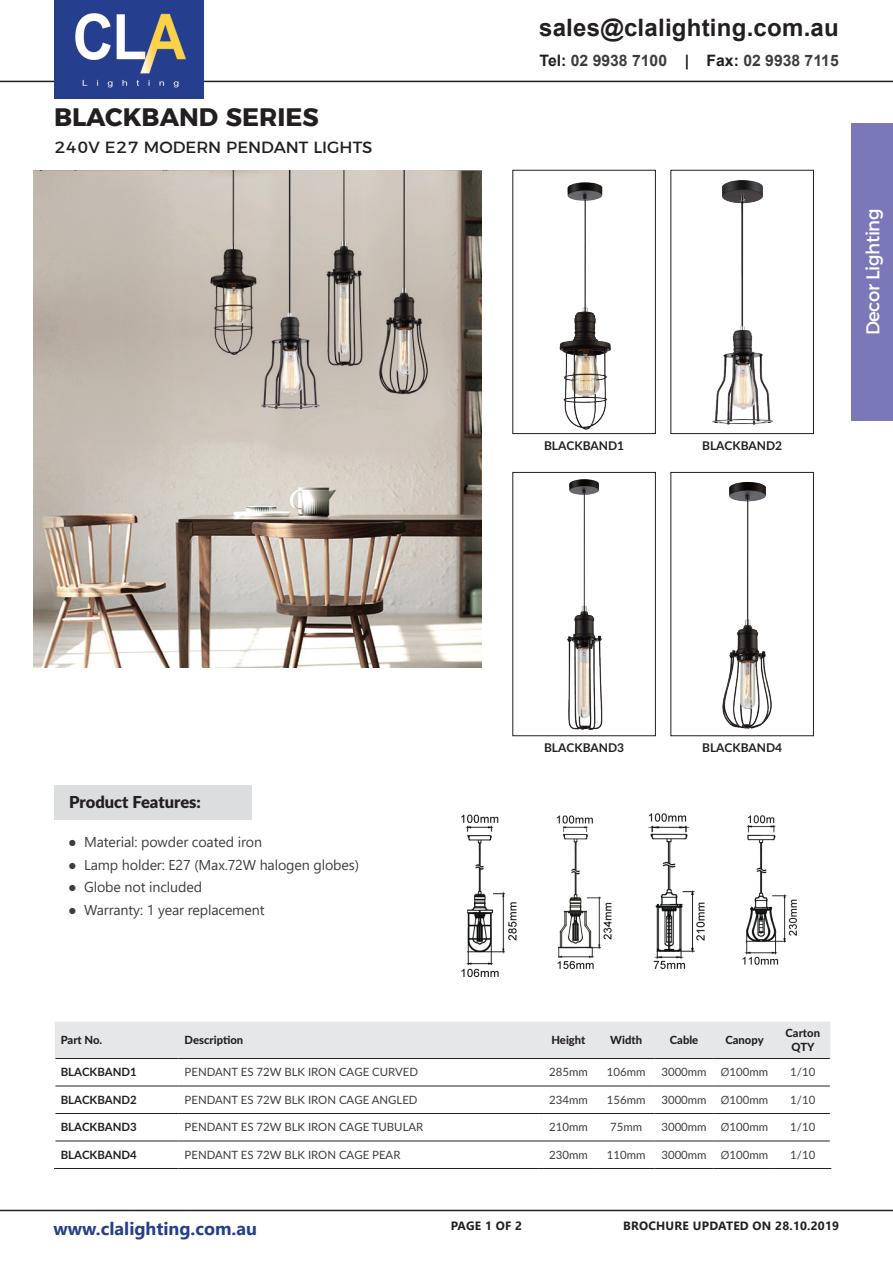
<style>
.page{position:relative;width:893px;height:1263px;background:#fff}
.page>*{position:absolute;margin:0;border:0;box-sizing:border-box;transform-origin:0 0}
.t1{font:700 25.2px "Argentum Sans";color:#231f20}
.t2{font:700 24px "Arial";letter-spacing:.01em;color:#231f20}
.t3{font:18.9px "Argentum Sans";letter-spacing:-.025em;color:#fff;scale:.95 1}
.t4{font:700 18px "Segoe UI";color:#253f8e}
.t5{font:16.5px "Argentum Sans";color:#231f20}
.t6{font:900 16.5px "Lato";color:#231f20}
.t7{font:700 15.75px "Arial";color:#3e3e3f}
.t8{font:14.25px "Segoe UI";letter-spacing:-.01em;color:#3e3e3f}
.t9{font:700 12px "Lato";color:#231f20}
.t10{font:700 12px "Segoe UI";letter-spacing:.02em;color:#231f20}
.t11{font:11.4px "Lato";color:#3e3e3f}
.t12{font:700 11.4px "Lato";color:#231f20}
.t13{font:800 11.25px/13.5px "Lato";color:#231f20;text-align:center}
.s1{color:#231f20}
.s2{font-family:"Segoe UI"}
</style>
<div class="page">
<div style="left:851px;top:123px;width:42px;height:298px;background:#7a78b9"></div>
<img style="left:33px;top:170px;width:449px;height:498px">
<img style="left:559px;top:182px;width:52px;height:248px">
<div style="left:513px;top:170px;width:143px;height:264px;border:1px solid #231f20"></div>
<img style="left:712px;top:180px;width:62px;height:245px">
<div style="left:671px;top:170px;width:143px;height:264px;border:1px solid #231f20"></div>
<img style="left:461px;top:814px;width:56px;height:164px">
<img style="left:556px;top:815px;width:56px;height:155px">
<img style="left:648px;top:813px;width:57px;height:157px">
<img style="left:742px;top:815px;width:55px;height:150px">
<div style="left:54px;top:785px;width:197px;height:35px;background:#dcdddf"></div>
<img style="left:567px;top:479px;width:36px;height:251px">
<div style="left:513px;top:472px;width:143px;height:264px;border:1px solid #231f20"></div>
<img style="left:722px;top:481px;width:50px;height:248px">
<div style="left:671px;top:472px;width:143px;height:264px;border:1px solid #231f20"></div>
<div style="left:55px;top:1022px;width:775px;height:36px;background:#e6e7e9"></div>
<hr style="left:56px;top:1058px;width:123px;height:1px;background:#231f20">
<hr style="left:179px;top:1058px;width:360px;height:1px;background:#231f20">
<hr style="left:539px;top:1058px;width:59px;height:1px;background:#231f20">
<hr style="left:598px;top:1058px;width:56px;height:1px;background:#231f20">
<hr style="left:654px;top:1058px;width:60px;height:1px;background:#231f20">
<hr style="left:714px;top:1058px;width:61px;height:1px;background:#231f20">
<hr style="left:775px;top:1058px;width:55px;height:1px;background:#231f20">
<hr style="left:56px;top:1086px;width:123px;height:1px;background:#231f20">
<hr style="left:179px;top:1086px;width:360px;height:1px;background:#231f20">
<hr style="left:539px;top:1086px;width:59px;height:1px;background:#231f20">
<hr style="left:598px;top:1086px;width:56px;height:1px;background:#231f20">
<hr style="left:654px;top:1086px;width:60px;height:1px;background:#231f20">
<hr style="left:714px;top:1086px;width:61px;height:1px;background:#231f20">
<hr style="left:775px;top:1086px;width:55px;height:1px;background:#231f20">
<hr style="left:56px;top:1113px;width:123px;height:1px;background:#231f20">
<hr style="left:179px;top:1113px;width:360px;height:1px;background:#231f20">
<hr style="left:539px;top:1113px;width:59px;height:1px;background:#231f20">
<hr style="left:598px;top:1113px;width:56px;height:1px;background:#231f20">
<hr style="left:654px;top:1113px;width:60px;height:1px;background:#231f20">
<hr style="left:714px;top:1113px;width:61px;height:1px;background:#231f20">
<hr style="left:775px;top:1113px;width:55px;height:1px;background:#231f20">
<hr style="left:56px;top:1141px;width:123px;height:1px;background:#231f20">
<hr style="left:179px;top:1141px;width:360px;height:1px;background:#231f20">
<hr style="left:539px;top:1141px;width:59px;height:1px;background:#231f20">
<hr style="left:598px;top:1141px;width:56px;height:1px;background:#231f20">
<hr style="left:654px;top:1141px;width:60px;height:1px;background:#231f20">
<hr style="left:714px;top:1141px;width:61px;height:1px;background:#231f20">
<hr style="left:775px;top:1141px;width:55px;height:1px;background:#231f20">
<hr style="left:54px;top:1168px;width:125px;height:1px;background:#231f20">
<hr style="left:179px;top:1168px;width:360px;height:1px;background:#231f20">
<hr style="left:539px;top:1168px;width:59px;height:1px;background:#231f20">
<hr style="left:598px;top:1168px;width:56px;height:1px;background:#231f20">
<hr style="left:654px;top:1168px;width:60px;height:1px;background:#231f20">
<hr style="left:714px;top:1168px;width:61px;height:1px;background:#231f20">
<hr style="left:775px;top:1168px;width:56px;height:1px;background:#231f20">
<hr style="left:0;top:81px;width:893px;height:1px;background:#231f20">
<div style="left:54px;top:0;width:149px;height:98px;background:#253f8e"></div>
<img style="left:75px;top:13px;width:111px;height:75px">
<hr style="left:0;top:1210px;width:893px;height:1px;background:#231f20">
<h1 class="t1" style="left:54px;top:97px;width:266px">BLACKBAND SERIES</h1>
<h3 class="t5" style="left:54px;top:134px;width:320px">240V E27 MODERN PENDANT LIGHTS</h3>
<h2 class="t2" style="left:539px;top:11px;width:301px">sales@clalighting.com.au</h2>
<h3 class="t7" style="left:540px;top:49px;width:301px"><span class="s1">Tel:</span> 02 9938 7100 <span class="s1">| Fax:</span> 02 9938 7115</h3>
<p class="t9" style="left:544px;top:437px;width:82px">BLACKBAND1</p>
<p class="t9" style="left:702px;top:437px;width:82px">BLACKBAND2</p>
<h3 class="t3" style="left:858px;top:335px;width:135px;rotate:-90deg">Decor Lighting</h3>
<h3 class="t6" style="left:69px;top:790px;width:133px">Product Features:</h3>
<p class="t8" style="left:68px;top:829px;width:195px">● Material: powder coated iron</p>
<p class="t8" style="left:68px;top:851px;width:292px">● Lamp holder: E27 (Max.72W halogen globes)</p>
<p class="t8" style="left:68px;top:874px;width:135px">● Globe not included</p>
<p class="t8" style="left:68px;top:896px;width:198px">● Warranty: 1 year replacement</p>
<p class="t9" style="left:544px;top:739px;width:82px">BLACKBAND3</p>
<p class="t9" style="left:702px;top:739px;width:82px">BLACKBAND4</p>
<p class="t13" style="left:61px;top:1033px;width:43px">Part No.</p>
<p class="t13" style="left:185px;top:1033px;width:60px">Description</p>
<p class="t13" style="left:551px;top:1033px;width:36px">Height</p>
<p class="t13" style="left:610px;top:1033px;width:33px">Width</p>
<p class="t13" style="left:670px;top:1033px;width:30px">Cable</p>
<p class="t13" style="left:725px;top:1033px;width:40px">Canopy</p>
<p class="t13" style="left:785px;top:1026px;width:36px">Carton<br>QTY</p>
<p class="t12" style="left:61px;top:1064px;width:78px">BLACKBAND1</p>
<p class="t11" style="left:185px;top:1064px;width:235px">PENDANT ES 72W BLK IRON CAGE CURVED</p>
<p class="t11" style="left:549px;top:1064px;width:40px">285mm</p>
<p class="t11" style="left:607px;top:1064px;width:40px">106mm</p>
<p class="t11" style="left:661px;top:1064px;width:108px">3000mm <span class="s2">Ø</span>100mm</p>
<p class="t11" style="left:790px;top:1064px;width:26px">1/10</p>
<p class="t12" style="left:61px;top:1091px;width:78px">BLACKBAND2</p>
<p class="t11" style="left:185px;top:1091px;width:235px">PENDANT ES 72W BLK IRON CAGE ANGLED</p>
<p class="t11" style="left:549px;top:1091px;width:40px">234mm</p>
<p class="t11" style="left:607px;top:1091px;width:40px">156mm</p>
<p class="t11" style="left:661px;top:1091px;width:108px">3000mm <span class="s2">Ø</span>100mm</p>
<p class="t11" style="left:790px;top:1091px;width:26px">1/10</p>
<p class="t12" style="left:61px;top:1119px;width:78px">BLACKBAND3</p>
<p class="t11" style="left:185px;top:1119px;width:240px">PENDANT ES 72W BLK IRON CAGE TUBULAR</p>
<p class="t11" style="left:549px;top:1119px;width:40px">210mm</p>
<p class="t11" style="left:610px;top:1119px;width:33px">75mm</p>
<p class="t11" style="left:661px;top:1119px;width:108px">3000mm <span class="s2">Ø</span>100mm</p>
<p class="t11" style="left:790px;top:1119px;width:26px">1/10</p>
<p class="t12" style="left:61px;top:1146px;width:78px">BLACKBAND4</p>
<p class="t11" style="left:185px;top:1146px;width:217px">PENDANT ES 72W BLK IRON CAGE PEAR</p>
<p class="t11" style="left:549px;top:1146px;width:40px">230mm</p>
<p class="t11" style="left:607px;top:1146px;width:40px">110mm</p>
<p class="t11" style="left:661px;top:1146px;width:108px">3000mm <span class="s2">Ø</span>100mm</p>
<p class="t11" style="left:790px;top:1146px;width:26px">1/10</p>
<h3 class="t4" style="left:54px;top:1211px;width:205px">www.clalighting.com.au</h3>
<p class="t10" style="left:451px;top:1215px;width:73px">PAGE 1 OF 2</p>
<p class="t10" style="left:623px;top:1215px;width:217px">BROCHURE UPDATED ON 28.10.2019</p>
</div>
